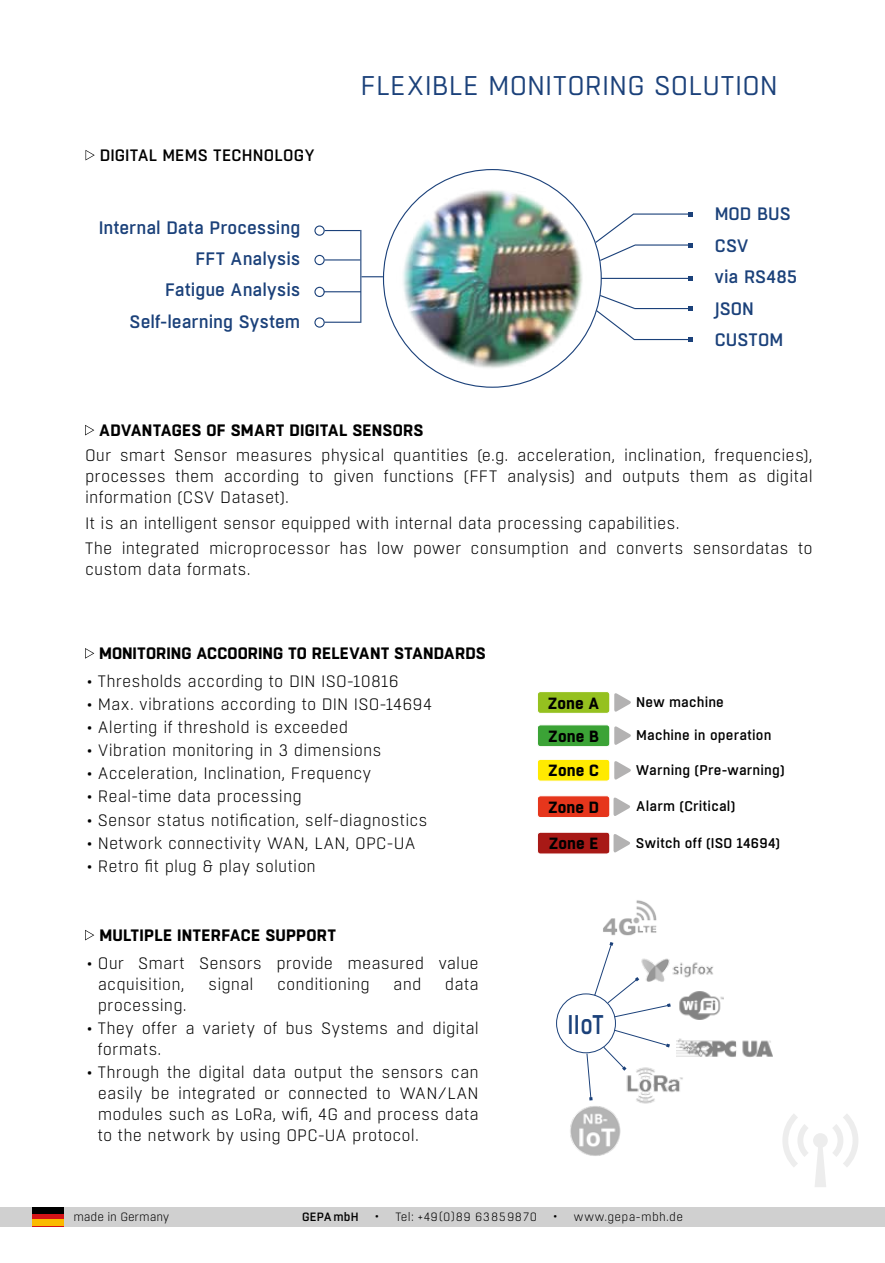
<style>
.page{position:relative;width:885px;height:1263px;background:#fff}
.page>*{position:absolute;margin:0;border:0;box-sizing:border-box;transform-origin:0 0}
.t1{font:27px "Boxed";letter-spacing:.01em;color:#1b417a}
.t2{font:500 27px "Boxed";color:#1b417a;scale:.85 1}
.t3{font:500 18px/31.3px "Boxed";color:#1b417a;text-align:right}
.t4{font:300 16.5px/21px "Boxed";letter-spacing:.005em;color:#000}
.t5{font:700 16.5px "Boxed";letter-spacing:.005em;color:#000}
.t6{font:500 16.5px "Boxed";letter-spacing:.01em;color:#000}
.t7{font:700 16.2px/33px "Boxed";color:#000}
.t8{font:500 14.1px "Boxed";letter-spacing:.01em;color:#000}
.t9{font:500 14.1px "Boxed";letter-spacing:.03em;color:#000}
.t10{font:300 12px "Boxed";letter-spacing:.02em;color:#000}
.t11{font:300 12px "Boxed";letter-spacing:-.01em;color:#000}
.t12{font:500 12px "Boxed";letter-spacing:.015em;color:#000}
</style>
<div class="page">
<img style="left:387px;top:180px;width:207px;height:206px">
<div style="left:0;top:1207px;width:884px;height:19px;background:#d0d0d0"></div>
<svg style="left:32px;top:1213px;width:32px;height:7px"></svg>
<div style="left:32px;top:1207px;width:32px;height:6px;background:#000"></div>
<div style="left:32px;top:1220px;width:32px;height:6px;background:#fbba00"></div>
<svg style="left:85px;top:150px;width:10px;height:10px"></svg>
<svg style="left:85px;top:425px;width:9px;height:10px"></svg>
<svg style="left:85px;top:648px;width:9px;height:11px"></svg>
<div style="left:556px;top:993px;width:59px;height:60px;border:1px solid #1b417a;border-radius:50%"></div>
<svg style="left:602px;top:1029px;width:68px;height:36px"></svg>
<svg style="left:586px;top:1053px;width:6px;height:47px"></svg>
<img style="left:676px;top:1038px;width:96px;height:20px">
<img style="left:620px;top:1065px;width:63px;height:39px">
<img style="left:672px;top:962px;width:41px;height:16px">
<img style="left:603px;top:900px;width:54px;height:36px">
<img style="left:570px;top:1106px;width:51px;height:50px">
<img style="left:679px;top:991px;width:45px;height:29px">
<svg style="left:593px;top:942px;width:77px;height:76px"></svg>
<svg style="left:85px;top:930px;width:9px;height:10px"></svg>
<hr style="left:325px;top:230px;width:35px;height:1px;background:#1b417a">
<hr style="left:325px;top:259px;width:35px;height:1px;background:#1b417a">
<hr style="left:324px;top:291px;width:37px;height:1px;background:#1b417a">
<hr style="left:324px;top:322px;width:36px;height:1px;background:#1b417a">
<hr style="left:360px;top:230px;width:1px;height:93px;background:#1b417a">
<svg style="left:361px;top:276px;width:22px;height:1px"></svg>
<hr style="left:633px;top:213px;width:57px;height:2px;background:#1b417a">
<svg style="left:688px;top:212px;width:4px;height:4px"></svg>
<hr style="left:634px;top:244px;width:56px;height:2px;background:#1b417a">
<svg style="left:688px;top:243px;width:4px;height:4px"></svg>
<hr style="left:634px;top:308px;width:56px;height:1px;background:#1b417a">
<svg style="left:688px;top:306px;width:4px;height:5px"></svg>
<hr style="left:634px;top:339px;width:56px;height:1px;background:#1b417a">
<svg style="left:688px;top:337px;width:4px;height:5px"></svg>
<svg style="left:594px;top:294px;width:42px;height:47px"></svg>
<svg style="left:594px;top:213px;width:42px;height:49px"></svg>
<hr style="left:601px;top:278px;width:89px;height:1px;background:#1b417a">
<svg style="left:688px;top:276px;width:4px;height:5px"></svg>
<div style="left:314px;top:317px;width:11px;height:11px;border:1px solid #1b417a;border-radius:50%"></div>
<div style="left:314px;top:287px;width:11px;height:10px;border:1px solid #1b417a;border-radius:50%"></div>
<div style="left:314px;top:255px;width:11px;height:10px;border:1px solid #1b417a;border-radius:50%"></div>
<div style="left:314px;top:225px;width:11px;height:11px;border:1px solid #1b417a;border-radius:50%"></div>
<svg style="left:782px;top:1114px;width:76px;height:73px"></svg>
<div style="left:537px;top:691px;width:72px;height:22px;background:#95c11f;border-radius:3px"></div>
<div style="left:536px;top:691px;width:74px;height:23px;border:1px solid #fff;border-radius:3px"></div>
<div style="left:537px;top:725px;width:72px;height:22px;background:#3ba336;border-radius:3px"></div>
<div style="left:536px;top:724px;width:74px;height:23px;border:1px solid #fff;border-radius:3px"></div>
<div style="left:537px;top:759px;width:72px;height:22px;background:#ffea00;border-radius:3px"></div>
<div style="left:536px;top:759px;width:74px;height:23px;border:1px solid #fff;border-radius:3px"></div>
<div style="left:537px;top:796px;width:72px;height:21px;background:#e6361c;border-radius:3px"></div>
<div style="left:536px;top:795px;width:74px;height:23px;border:1px solid #fff;border-radius:3px"></div>
<div style="left:537px;top:832px;width:72px;height:22px;background:#a81916;border-radius:3px"></div>
<div style="left:536px;top:832px;width:74px;height:22px;border:1px solid #fff;border-radius:3px"></div>
<svg style="left:614px;top:693px;width:17px;height:19px"></svg>
<svg style="left:614px;top:726px;width:17px;height:19px"></svg>
<svg style="left:614px;top:761px;width:17px;height:19px"></svg>
<svg style="left:613px;top:797px;width:17px;height:19px"></svg>
<svg style="left:613px;top:834px;width:17px;height:19px"></svg>
<p class="t6" style="left:100px;top:145px;width:216px">DIGITAL MEMS TECHNOLOGY</p>
<p class="t3" style="left:99px;top:212px;width:203px">Internal Data Processing<br>FFT Analysis<br>Fatigue Analysis<br>Self-learning System</p>
<h1 class="t1" style="left:360px;top:69px;width:419px">FLEXIBLE MONITORING SOLUTION</h1>
<p class="t3" style="left:714px;top:199px;width:84px;text-align:left">MOD BUS<br>CSV<br>via RS485<br>JSON<br>CUSTOM</p>
<p class="t5" style="left:99px;top:419px;width:326px">ADVANTAGES OF SMART DIGITAL SENSORS</p>
<p class="t4" style="left:85px;top:445px;width:729px;text-align:justify">Our smart Sensor measures physical quantities (e.g. acceleration, inclination, frequencies), processes them according to given functions (FFT analysis) and outputs them as digital information (CSV Dataset).</p>
<p class="t4" style="left:85px;top:511px;width:729px;line-height:25.2px">It is an intelligent sensor equipped with internal data processing capabilities.<br>The integrated microprocessor has low power consumption and converts sensordatas to</p>
<p class="t4" style="left:85px;top:559px;width:167px">custom data formats.</p>
<p class="t5" style="left:99px;top:642px;width:388px">MONITORING ACCOORING TO RELEVANT STANDARDS</p>
<p class="t4" style="left:87px;top:671px;width:313px">• Thresholds according to DIN ISO-10816</p>
<p class="t4" style="left:87px;top:694px;width:346px">• Max. vibrations according to DIN ISO-14694</p>
<p class="t4" style="left:87px;top:717px;width:262px">• Alerting if threshold is exceeded</p>
<p class="t4" style="left:87px;top:740px;width:296px">• Vibration monitoring in 3 dimensions</p>
<p class="t4" style="left:87px;top:763px;width:285px">• Acceleration, Inclination, Frequency</p>
<p class="t4" style="left:87px;top:786px;width:216px">• Real-time data processing</p>
<p class="t4" style="left:87px;top:809px;width:342px">• Sensor status notification, self-diagnostics</p>
<p class="t4" style="left:87px;top:833px;width:330px">• Network connectivity WAN, LAN, OPC-UA</p>
<p class="t4" style="left:87px;top:856px;width:230px">• Retro fit plug &amp; play solution</p>
<p class="t5" style="left:99px;top:924px;width:238px">MULTIPLE INTERFACE SUPPORT</p>
<p class="t4" style="left:98px;top:952px;width:382px;text-indent:-11px">• Our Smart Sensors provide measured value acquisition,</p>
<p class="t4" style="left:208px;top:973px;width:47px">signal</p>
<p class="t4" style="left:277px;top:973px;width:94px">conditioning</p>
<p class="t4" style="left:393px;top:973px;width:30px">and</p>
<p class="t4" style="left:445px;top:973px;width:35px">data</p>
<p class="t4" style="left:98px;top:994px;width:90px">processing.</p>
<p class="t4" style="left:98px;top:1018px;width:382px;text-indent:-11px">• They offer a variety of bus Systems and digital formats.</p>
<p class="t4" style="left:98px;top:1062px;width:382px;text-align:justify;text-indent:-11px">• Through the digital data output the sensors can easily be integrated or connected to WAN/LAN modules such as LoRa, wifi, 4G and process data to the network by using OPC-UA protocol.</p>
<p class="t7" style="left:547px;top:687px;width:53px">Zone A<br>Zone B</p>
<p class="t7" style="left:548px;top:755px;width:52px">Zone C</p>
<p class="t7" style="left:548px;top:791px;width:52px">Zone D</p>
<p class="t7" style="left:548px;top:828px;width:51px">Zone E</p>
<p class="t8" style="left:636px;top:693px;width:89px">New machine</p>
<p class="t8" style="left:636px;top:726px;width:137px">Machine in operation</p>
<p class="t8" style="left:635px;top:761px;width:150px">Warning (Pre-warning)</p>
<p class="t8" style="left:636px;top:797px;width:100px">Alarm (Critical)</p>
<p class="t9" style="left:635px;top:833px;width:146px">Switch off (ISO 14694)</p>
<h1 class="t2" style="left:567px;top:1007px;width:44px">IIoT</h1>
<p class="t11" style="left:73px;top:1209px;width:97px">made in Germany</p>
<p class="t12" style="left:302px;top:1209px;width:58px">GEPAmbH</p>
<p class="t10" style="left:375px;top:1209px;width:163px">• Tel: +49(0)89 63859870</p>
<p class="t10" style="left:553px;top:1209px;width:131px">• www.gepa-mbh.de</p>
</div>
